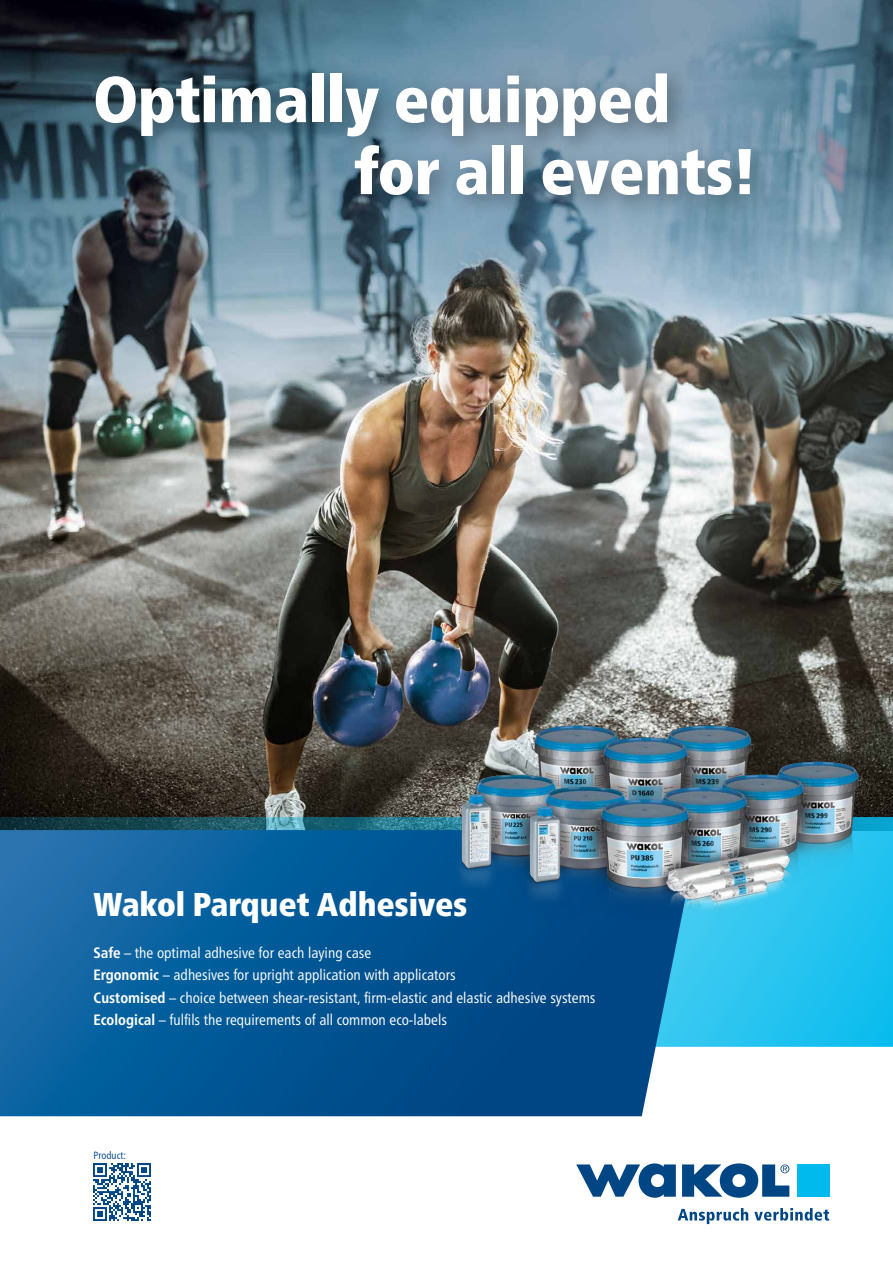
<style>
.page{position:relative;width:893px;height:1263px;background:#fff}
.page>*{position:absolute;margin:0;border:0;box-sizing:border-box;transform-origin:0 0}
.t1{font:900 condensed 64.5px/72px "Frutiger Neue LTW1 G";color:#fff}
.t2{font:900 condensed 33px "Frutiger Neue LTW1 G";color:#fff}
.t3{font:condensed 15px/22.5px "Frutiger Neue LTW1 G";color:#fff}
.t4{font:condensed 10.5px "Frutiger Neue LTW1 G";color:#004684}
.s1{font-weight:700}
</style>
<div class="page">
<img style="left:0;top:0;width:893px;height:817px">
<svg style="left:0;top:817px;width:893px;height:230px;background:#22aed5"></svg>
<svg style="left:0;top:830px;width:699px;height:286px;background:#0c5d99"></svg>
<svg style="left:678px;top:1208px;width:70px;height:16px"></svg>
<svg style="left:754px;top:1208px;width:75px;height:12px"></svg>
<svg style="left:576px;top:1163px;width:100px;height:35px"></svg>
<svg style="left:682px;top:1163px;width:107px;height:35px"></svg>
<div style="left:797px;top:1164px;width:32px;height:32px;background:#00baee"></div>
<img style="left:457px;top:721px;width:411px;height:215px">
<img style="left:94px;top:1163px;width:57px;height:57px">
<div style="left:83px;top:60px;width:691px;height:160px;background:#000;opacity:.35"></div>
<h1 class="t1" style="left:354px;top:58px;width:403px;text-indent:-261px">Optimally equipped for all events!</h1>
<h2 class="t2" style="left:94px;top:879px;width:375px">Wakol Parquet Adhesives</h2>
<p class="t3" style="left:94px;top:940px;width:503px"><span class="s1">Safe</span> – the optimal adhesive for each laying case<br><span class="s1">Ergonomic</span> – adhesives for upright application with applicators<br><span class="s1">Customised</span> – choice between shear-resistant, firm-elastic and elastic adhesive systems <span class="s1">Ecological</span> – fulfils the requirements of all common eco-labels</p>
<p class="t4" style="left:94px;top:1147px;width:34px">Product:</p>
</div>
